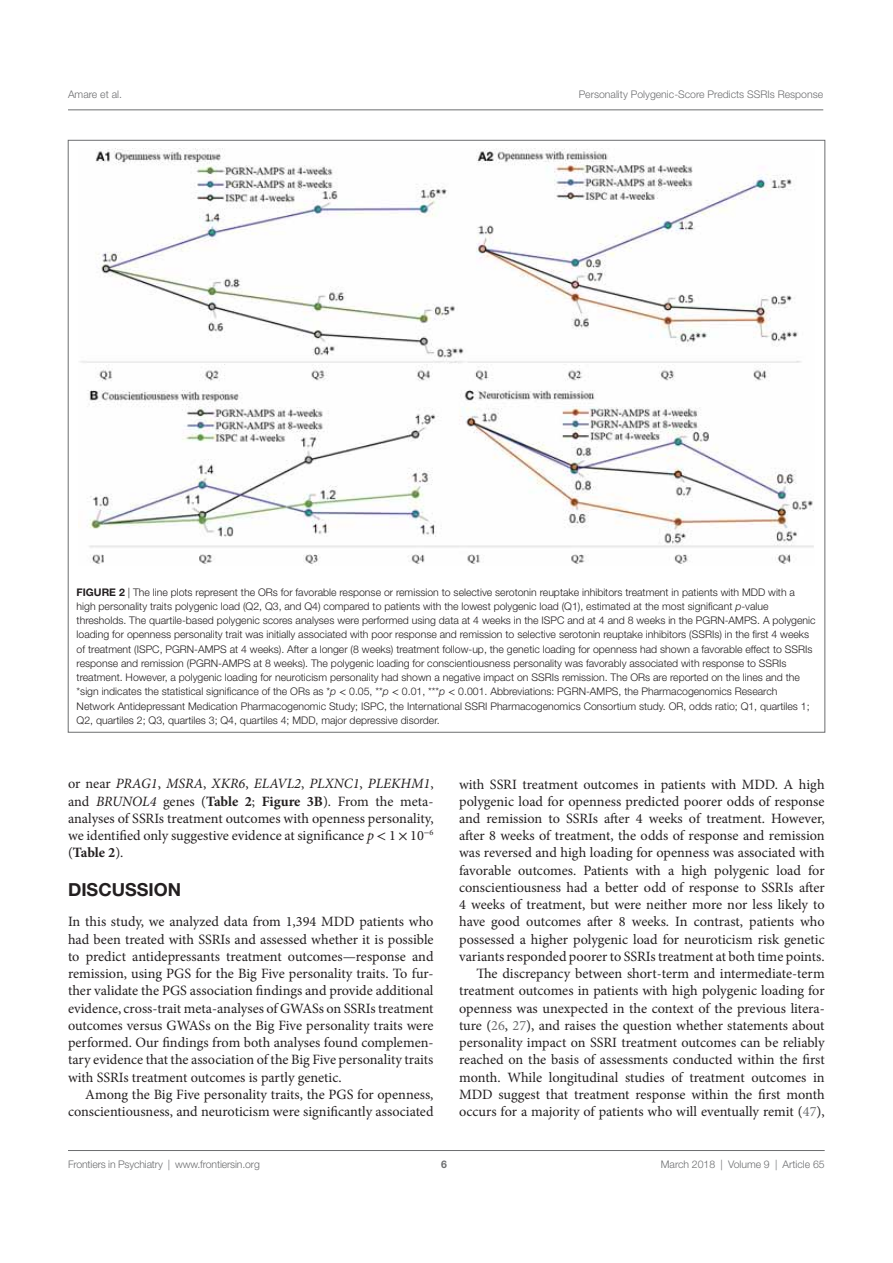
<style>
.page{position:relative;width:893px;height:1263px;background:#fff}
.page>*{position:absolute;margin:0;border:0;box-sizing:border-box;transform-origin:0 0}
.t1{font:700 18px "Helvetica Neue LT Std";color:#231f20}
.t2{font:14.25px/17.2px "Minion Pro";color:#231f20;text-align:justify}
.t3{font:300 10.5px/14.2px "Helvetica Neue LT Std";color:#231f20}
.t4{font:300 10.5px "Helvetica Neue LT Std";color:#6d6e70}
.t5{font:700 10.5px "Helvetica Neue LT Std";color:#6d6e70}
.s1{font-weight:700}
.s2{font-style:italic}
.s3{font-family:"STIX General";font-weight:400}
.s4{font-family:"STIX General"}
.s5{color:#6d6e70}
</style>
<div class="page">
<img style="left:80px;top:149px;width:734px;height:415px">
<hr style="left:68px;top:110px;width:755px;height:1px;background:#6d6e70">
<hr style="left:68px;top:1150px;width:757px;height:1px;background:#6d6e70">
<p class="t4" style="left:68px;top:91px;width:56px">Amare et al.</p>
<p class="t4" style="left:579px;top:91px;width:246px">Personality Polygenic-Score Predicts SSRIs Response</p>
<p class="t3" style="left:77px;top:586px;width:740px"><span class="s1">FIGURE 2</span> | The line plots represent the ORs for favorable response or remission to selective serotonin reuptake inhibitors treatment in patients with MDD with a high personality traits polygenic load (Q2, Q3, and Q4) compared to patients with the lowest polygenic load (Q1), estimated at the most significant <span class="s2">p</span>-value thresholds. The quartile-based polygenic scores analyses were performed using data at 4 weeks in the ISPC and at 4 and 8 weeks in the PGRN-AMPS. A polygenic loading for openness personality trait was initially associated with poor response and remission to selective serotonin reuptake inhibitors (SSRIs) in the first 4 weeks of treatment (ISPC, PGRN-AMPS at 4 weeks). After a longer (8 weeks) treatment follow-up, the genetic loading for openness had shown a favorable effect to SSRIs response and remission (PGRN-AMPS at 8 weeks). The polygenic loading for conscientiousness personality was favorably associated with response to SSRIs treatment. However, a polygenic loading for neuroticism personality had shown a negative impact on SSRIs remission. The ORs are reported on the lines and the *sign indicates the statistical significance of the ORs as *<span class="s2">p</span> <span class="s3">&lt;</span> 0.05, **<span class="s2">p</span> <span class="s3">&lt;</span> 0.01, ***<span class="s2">p</span> <span class="s3">&lt;</span> 0.001. Abbreviations: PGRN-AMPS, the Pharmacogenomics Research Network Antidepressant Medication Pharmacogenomic Study; ISPC, the International SSRI Pharmacogenomics Consortium study. OR, odds ratio; Q1, quartiles 1; Q2, quartiles 2; Q3, quartiles 3; Q4, quartiles 4; MDD, major depressive disorder.</p>
<p class="t2" style="left:68px;top:776px;width:367px">or near <span class="s2">PRAG1</span>, <span class="s2">MSRA</span>, <span class="s2">XKR6</span>, <span class="s2">ELAVL2</span>, <span class="s2">PLXNC1</span>, <span class="s2">PLEKHM1</span>, and <span class="s2">BRUNOL4</span> genes (<span class="s1">Table 2</span>; <span class="s1">Figure 3B</span>). From the meta&shy;analyses of SSRIs treatment outcomes with openness personality, we identified only suggestive evidence at significance <span class="s2">p</span> <span class="s4">&lt;</span> 1 <span class="s4">×</span> 10<sup>−</sup><sup>6 </sup>(<span class="s1">Table 2</span>).</p>
<p class="t1" style="left:68px;top:884px;width:114px">DISCUSSION</p>
<p class="t2" style="left:68px;top:914px;width:367px">In this study, we analyzed data from 1,394 MDD patients who had been treated with SSRIs and assessed whether it is possible to predict antidepressants treatment outcomes—response and remission, using PGS for the Big Five personality traits. To fur&shy;ther validate the PGS association findings and provide additional evidence, cross-trait meta-analyses of GWASs on SSRIs treatment outcomes versus GWASs on the Big Five personality traits were performed. Our findings from both analyses found complemen&shy;tary evidence that the association of the Big Five personality traits with SSRIs treatment outcomes is partly genetic.</p>
<p class="t2" style="left:68px;top:1087px;width:367px;text-align:right">Among the Big Five personality traits, the PGS for openness, conscientiousness, and neuroticism were significantly associated</p>
<p class="t2" style="left:459px;top:777px;width:367px;text-align:right">with SSRI treatment outcomes in patients with MDD. A high polygenic load for openness predicted poorer odds of response and remission to SSRIs after 4 weeks of treatment. However, after 8 weeks of treatment, the odds of response and remission was reversed and high loading for openness was associated with favorable outcomes. Patients with a high polygenic load for conscientiousness had a better odd of response to SSRIs after 4 weeks of treatment, but were neither more nor less likely to have good outcomes after 8 weeks. In contrast, patients who possessed a higher polygenic load for neuroticism risk genetic variants responded poorer to SSRIs treatment at both time points.<br>The discrepancy between short-term and intermediate-term treatment outcomes in patients with high polygenic loading for openness was unexpected in the context of the previous litera&shy;ture (<span class="s5">26</span>, <span class="s5">27</span>), and raises the question whether statements about personality impact on SSRI treatment outcomes can be reliably reached on the basis of assessments conducted within the first month. While longitudinal studies of treatment outcomes in MDD suggest that treatment response within the first month occurs for a majority of patients who will eventually remit (<span class="s5">47</span>),</p>
<p class="t4" style="left:68px;top:1160px;width:193px">Frontiers in Psychiatry | www.frontiersin.org</p>
<p class="t4" style="left:661px;top:1160px;width:165px">March 2018 | Volume 9 | Article 65</p>
<p class="t5" style="left:441px;top:1160px;width:7px">6</p>
</div>
